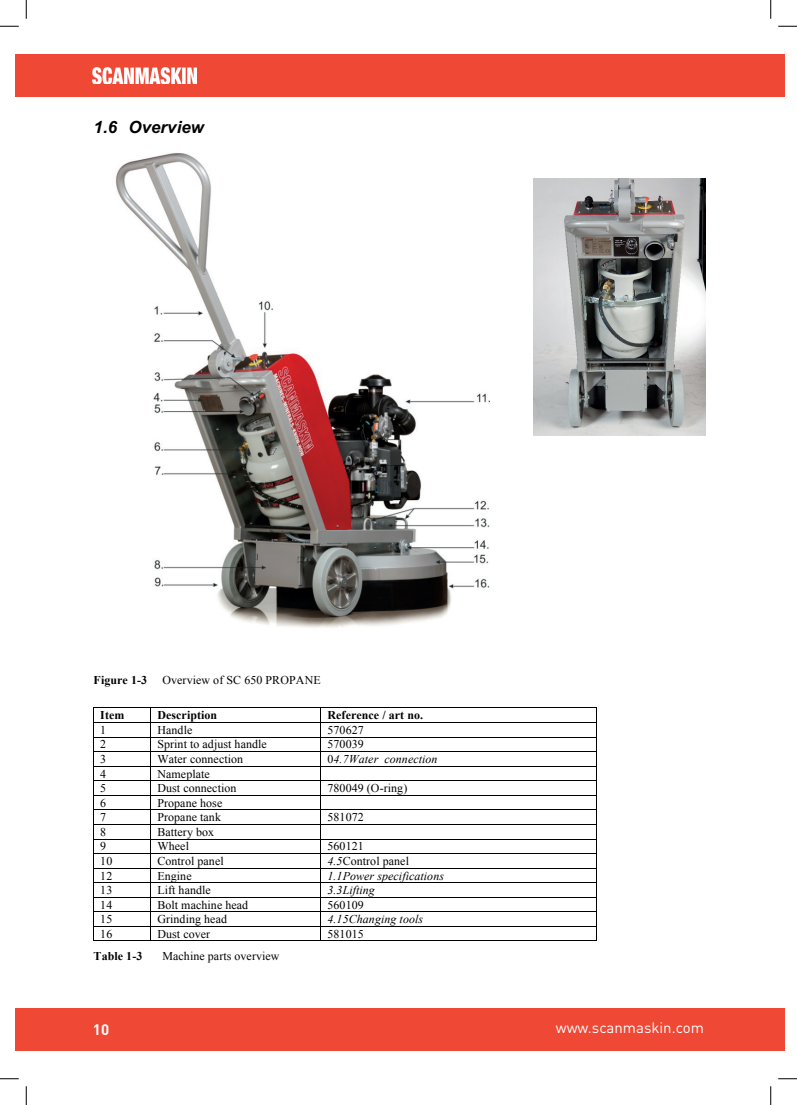
<style>
.page{position:relative;width:797px;height:1105px;background:#fff}
.page>*{position:absolute;margin:0;border:0;box-sizing:border-box;transform-origin:0 0}
.t1{font:italic 700 16.88px "Arial";letter-spacing:.005em;color:#000001}
.t2{font:15px "DIN Pro";color:#fff}
.t3{font:700 15px "DIN Pro";color:#fff}
.t4{font:11.88px "Times New Roman";letter-spacing:.01em;color:#000001}
.t5{font:italic 11.88px "Times New Roman";letter-spacing:.01em;color:#000001}
.t6{font:700 11.88px "Times New Roman";letter-spacing:.005em;color:#000001}
.s1{font-style:normal}
.s2{font-style:italic}
</style>
<div class="page">
<hr style="left:94px;top:708px;width:56px;height:1px;background:#000001">
<hr style="left:151px;top:708px;width:169px;height:1px;background:#000001">
<hr style="left:321px;top:708px;width:275px;height:1px;background:#000001">
<hr style="left:94px;top:722px;width:56px;height:1px;background:#000001">
<hr style="left:151px;top:722px;width:169px;height:1px;background:#000001">
<hr style="left:321px;top:722px;width:275px;height:1px;background:#000001">
<hr style="left:94px;top:737px;width:56px;height:1px;background:#000001">
<hr style="left:151px;top:737px;width:169px;height:1px;background:#000001">
<hr style="left:321px;top:737px;width:275px;height:1px;background:#000001">
<hr style="left:94px;top:751px;width:56px;height:1px;background:#000001">
<hr style="left:151px;top:751px;width:169px;height:1px;background:#000001">
<hr style="left:321px;top:751px;width:275px;height:1px;background:#000001">
<hr style="left:94px;top:766px;width:56px;height:1px;background:#000001">
<hr style="left:151px;top:766px;width:169px;height:1px;background:#000001">
<hr style="left:321px;top:766px;width:275px;height:1px;background:#000001">
<hr style="left:94px;top:780px;width:56px;height:1px;background:#000001">
<hr style="left:151px;top:780px;width:169px;height:1px;background:#000001">
<hr style="left:321px;top:780px;width:275px;height:1px;background:#000001">
<hr style="left:94px;top:795px;width:56px;height:1px;background:#000001">
<hr style="left:151px;top:795px;width:169px;height:1px;background:#000001">
<hr style="left:321px;top:795px;width:275px;height:1px;background:#000001">
<hr style="left:94px;top:810px;width:56px;height:1px;background:#000001">
<hr style="left:151px;top:810px;width:169px;height:1px;background:#000001">
<hr style="left:321px;top:810px;width:275px;height:1px;background:#000001">
<hr style="left:94px;top:824px;width:56px;height:1px;background:#000001">
<hr style="left:151px;top:824px;width:169px;height:1px;background:#000001">
<hr style="left:321px;top:824px;width:275px;height:1px;background:#000001">
<hr style="left:94px;top:839px;width:56px;height:1px;background:#000001">
<hr style="left:151px;top:839px;width:169px;height:1px;background:#000001">
<hr style="left:321px;top:839px;width:275px;height:1px;background:#000001">
<hr style="left:94px;top:853px;width:56px;height:1px;background:#000001">
<hr style="left:151px;top:853px;width:169px;height:1px;background:#000001">
<hr style="left:321px;top:853px;width:275px;height:1px;background:#000001">
<hr style="left:94px;top:868px;width:56px;height:1px;background:#000001">
<hr style="left:151px;top:868px;width:169px;height:1px;background:#000001">
<hr style="left:321px;top:868px;width:275px;height:1px;background:#000001">
<hr style="left:94px;top:882px;width:56px;height:1px;background:#000001">
<hr style="left:151px;top:882px;width:169px;height:1px;background:#000001">
<hr style="left:321px;top:882px;width:275px;height:1px;background:#000001">
<hr style="left:94px;top:897px;width:56px;height:1px;background:#000001">
<hr style="left:151px;top:897px;width:169px;height:1px;background:#000001">
<hr style="left:321px;top:897px;width:275px;height:1px;background:#000001">
<hr style="left:94px;top:911px;width:56px;height:1px;background:#000001">
<hr style="left:151px;top:911px;width:169px;height:1px;background:#000001">
<hr style="left:321px;top:911px;width:275px;height:1px;background:#000001">
<hr style="left:94px;top:926px;width:56px;height:1px;background:#000001">
<hr style="left:151px;top:926px;width:169px;height:1px;background:#000001">
<hr style="left:321px;top:926px;width:275px;height:1px;background:#000001">
<hr style="left:94px;top:941px;width:56px;height:1px;background:#000001">
<svg style="left:150px;top:708px;width:1px;height:233px"></svg>
<hr style="left:151px;top:941px;width:169px;height:1px;background:#000001">
<svg style="left:320px;top:708px;width:1px;height:233px"></svg>
<hr style="left:321px;top:941px;width:275px;height:1px;background:#000001">
<svg style="left:596px;top:708px;width:1px;height:233px"></svg>
<img style="left:115px;top:153px;width:374px;height:475px">
<img style="left:533px;top:178px;width:172px;height:258px">
<div style="left:16px;top:55px;width:769px;height:42px;background:#ef4835"></div>
<div style="left:16px;top:1008px;width:769px;height:42px;background:#ef4835"></div>
<img style="left:93px;top:68px;width:103px;height:16px">
<svg style="left:0;top:25px;width:19px;height:2px"></svg>
<svg style="left:778px;top:25px;width:19px;height:2px"></svg>
<svg style="left:0;top:1078px;width:19px;height:1px"></svg>
<svg style="left:778px;top:1078px;width:19px;height:1px"></svg>
<svg style="left:25px;top:0;width:2px;height:19px"></svg>
<svg style="left:25px;top:1086px;width:2px;height:19px"></svg>
<svg style="left:770px;top:0;width:1px;height:19px"></svg>
<svg style="left:770px;top:1086px;width:1px;height:19px"></svg>
<h1 class="t1" style="left:94px;top:116px;width:112px">1.6 Overview</h1>
<p class="t6" style="left:94px;top:671px;width:55px">Figure 1-3</p>
<p class="t4" style="left:162px;top:671px;width:160px">Overview of SC 650 PROPANE</p>
<p class="t6" style="left:100px;top:707px;width:26px">Item</p>
<p class="t6" style="left:157px;top:707px;width:61px">Description</p>
<p class="t6" style="left:327px;top:707px;width:97px">Reference / art no.</p>
<p class="t4" style="left:100px;top:722px;width:7px">1</p>
<p class="t4" style="left:157px;top:722px;width:36px">Handle</p>
<p class="t4" style="left:327px;top:722px;width:38px">570627</p>
<p class="t4" style="left:100px;top:736px;width:7px">2</p>
<p class="t4" style="left:157px;top:736px;width:111px">Sprint to adjust handle</p>
<p class="t4" style="left:327px;top:736px;width:38px">570039</p>
<p class="t4" style="left:100px;top:751px;width:7px">3</p>
<p class="t4" style="left:157px;top:751px;width:87px">Water connection</p>
<p class="t5" style="left:327px;top:751px;width:112px"><span class="s1">0</span>4.7Water connection</p>
<p class="t4" style="left:100px;top:766px;width:7px">4</p>
<p class="t4" style="left:157px;top:766px;width:54px">Nameplate</p>
<p class="t4" style="left:100px;top:780px;width:7px">5</p>
<p class="t4" style="left:157px;top:780px;width:81px">Dust connection</p>
<p class="t4" style="left:327px;top:780px;width:81px">780049 (O-ring)</p>
<p class="t4" style="left:100px;top:795px;width:7px">6</p>
<p class="t4" style="left:157px;top:795px;width:66px">Propane hose</p>
<p class="t4" style="left:100px;top:809px;width:7px">7</p>
<p class="t4" style="left:157px;top:809px;width:65px">Propane tank</p>
<p class="t4" style="left:327px;top:809px;width:38px">581072</p>
<p class="t4" style="left:100px;top:824px;width:7px">8</p>
<p class="t4" style="left:157px;top:824px;width:58px">Battery box</p>
<p class="t4" style="left:100px;top:838px;width:7px">9</p>
<p class="t4" style="left:157px;top:838px;width:33px">Wheel</p>
<p class="t4" style="left:327px;top:838px;width:38px">560121</p>
<p class="t4" style="left:100px;top:853px;width:14px">10</p>
<p class="t4" style="left:157px;top:853px;width:68px">Control panel</p>
<p class="t4" style="left:327px;top:853px;width:83px"><span class="s2">4.5</span>Control panel</p>
<p class="t4" style="left:100px;top:867px;width:14px">12</p>
<p class="t4" style="left:157px;top:867px;width:36px">Engine</p>
<p class="t5" style="left:327px;top:867px;width:118px">1.1Power specifications</p>
<p class="t4" style="left:100px;top:882px;width:14px">13</p>
<p class="t4" style="left:157px;top:882px;width:55px">Lift handle</p>
<p class="t5" style="left:327px;top:882px;width:49px">3.3Lifting</p>
<p class="t4" style="left:100px;top:897px;width:14px">14</p>
<p class="t4" style="left:157px;top:897px;width:92px">Bolt machine head</p>
<p class="t4" style="left:327px;top:897px;width:38px">560109</p>
<p class="t4" style="left:100px;top:911px;width:14px">15</p>
<p class="t4" style="left:157px;top:911px;width:71px">Grinding head</p>
<p class="t5" style="left:327px;top:911px;width:97px">4.15Changing tools</p>
<p class="t4" style="left:100px;top:926px;width:14px">16</p>
<p class="t4" style="left:157px;top:926px;width:54px">Dust cover</p>
<p class="t4" style="left:327px;top:926px;width:38px">581015</p>
<p class="t6" style="left:94px;top:947px;width:50px">Table 1-3</p>
<p class="t4" style="left:162px;top:948px;width:119px">Machine parts overview</p>
<p class="t3" style="left:93px;top:1017px;width:18px">10</p>
<p class="t2" style="left:556px;top:1016px;width:150px">www.scanmaskin.com</p>
</div>
